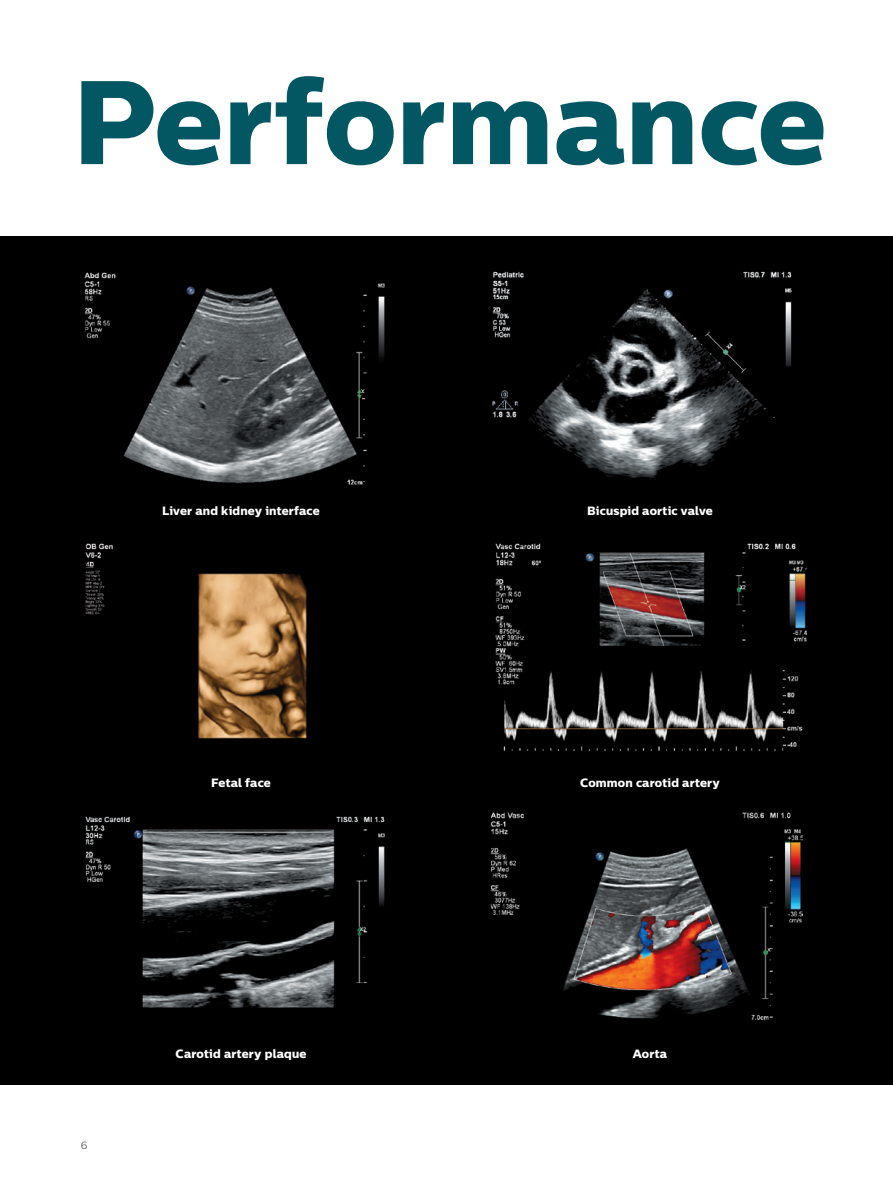
<style>
.page{position:relative;width:893px;height:1187px;background:#fff}
.page>*{position:absolute;margin:0;border:0;box-sizing:border-box;transform-origin:0 0}
.t1{font:118.5px "Centrale Sans X Bold";color:#035762}
.t2{font:12px "Centrale Sans X Bold";letter-spacing:.01em;color:#fff}
.t3{font:10.5px "Centrale Sans";color:#636366}
</style>
<div class="page">
<div style="left:0;top:236px;width:893px;height:848px;background:#000"></div>
<img style="left:85px;top:543px;width:222px;height:196px">
<img style="left:495px;top:543px;width:312px;height:208px">
<img style="left:84px;top:272px;width:301px;height:213px">
<img style="left:492px;top:271px;width:300px;height:207px">
<img style="left:85px;top:816px;width:300px;height:192px">
<img style="left:490px;top:812px;width:312px;height:209px">
<h1 class="t1" style="left:72px;top:48px;width:756px">Performance</h1>
<p class="t2" style="left:162px;top:503px;width:159px">Liver and kidney interface</p>
<p class="t2" style="left:587px;top:503px;width:127px">Bicuspid aortic valve</p>
<p class="t2" style="left:211px;top:774px;width:61px">Fetal face</p>
<p class="t2" style="left:580px;top:774px;width:141px">Common carotid artery</p>
<p class="t3" style="left:81px;top:1138px;width:8px">6</p>
<p class="t2" style="left:176px;top:1046px;width:132px">Carotid artery plaque</p>
<p class="t2" style="left:633px;top:1046px;width:36px">Aorta</p>
</div>
